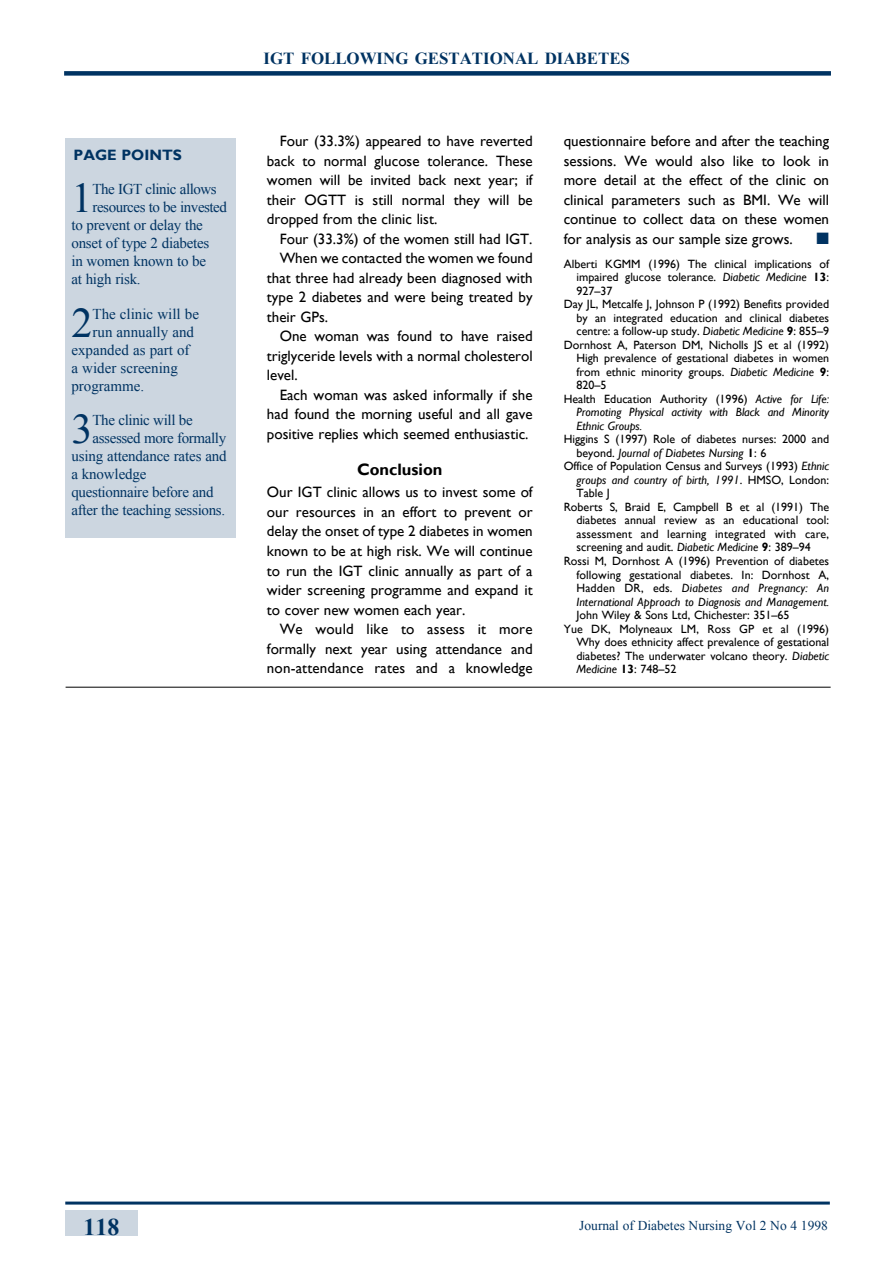
<style>
.page{position:relative;width:893px;height:1263px;background:#fff}
.page>*{position:absolute;margin:0;border:0;box-sizing:border-box;transform-origin:0 0}
.t1{font:42.15px "Times New Roman";color:#003362}
.t2{font:700 24px "Times New Roman";color:#003362}
.t3{font:700 16.8px "Times New Roman";color:#003362}
.t4{font:700 16.5px "Gill Sans";color:#000}
.t5{font:16.5px "Zapf Dingbats ITC";color:#003362}
.t6{font:15px/19.5px "Gill Sans";color:#000;text-align:justify}
.t7{font:15px "Times New Roman";letter-spacing:-.015em;color:#003362}
.t8{font:700 15px "Gill Sans";color:#003362}
.t9{font:13.5px "Times New Roman";color:#003362}
.t10{font:12px "Gill Sans";color:#000}
.t11{font:italic 12px "Gill Sans";color:#000}
.s1{font-style:italic}
.s2{font-weight:700}
.s3{font-style:normal}
.s4{font-weight:700;font-style:normal}
</style>
<div class="page">
<div style="left:64px;top:71px;width:767px;height:5px;background:#003362"></div>
<div style="left:65px;top:1210px;width:73px;height:26px;background:#ccd6e0"></div>
<hr style="left:65px;top:1201px;width:765px;height:3px;background:#003362">
<div style="left:65px;top:138px;width:170px;height:399px;background:#ccd6e0"></div>
<hr style="left:66px;top:687px;width:765px;height:1px;background:#000">
<p class="t8" style="left:74px;top:146px;width:12px">Pag</p>
<p class="t8" style="left:107px;top:146px;width:76px">e poi nts</p>
<h1 class="t1" style="left:71px;top:170px;width:23px">1</h1>
<p class="t7" style="left:93px;top:179px;width:126px">The IGT clinic allows</p>
<p class="t7" style="left:93px;top:197px;width:136px">resources to be invested</p>
<p class="t7" style="left:71px;top:215px;width:133px">to prevent or delay the</p>
<p class="t7" style="left:71px;top:233px;width:139px">onset of type 2 diabetes</p>
<p class="t7" style="left:71px;top:251px;width:136px">in women known to be</p>
<p class="t7" style="left:71px;top:269px;width:71px">at high risk.</p>
<h1 class="t1" style="left:71px;top:294px;width:23px">2</h1>
<p class="t7" style="left:93px;top:304px;width:108px">The clinic will be</p>
<p class="t7" style="left:93px;top:322px;width:103px">run annually and</p>
<p class="t7" style="left:71px;top:340px;width:120px">expanded as part of</p>
<p class="t7" style="left:71px;top:358px;width:108px">a wider screening</p>
<p class="t7" style="left:71px;top:376px;width:74px">programme.</p>
<h1 class="t1" style="left:71px;top:401px;width:23px">3</h1>
<p class="t7" style="left:93px;top:410px;width:102px">The clinic will be</p>
<p class="t7" style="left:93px;top:428px;width:135px">assessed more formally</p>
<p class="t7" style="left:71px;top:446px;width:157px">using attendance rates and</p>
<p class="t7" style="left:71px;top:464px;width:77px">a knowledge</p>
<p class="t7" style="left:71px;top:482px;width:144px">questionnaire before and</p>
<p class="t7" style="left:71px;top:500px;width:155px">after the teaching sessions.</p>
<p class="t3" style="left:264px;top:47px;width:368px">IGT FOLLOWING GESTATIONAL DIABETES</p>
<p class="t6" style="left:267px;top:131px;width:267px;text-indent:13px">Four (33.3%) appeared to have reverted back to normal glucose tolerance. These women will be invited back next year; if their OGTT is still normal they will be dropped from the clinic list.</p>
<p class="t6" style="left:280px;top:229px;width:254px">Four (33.3%) of the women still had IGT.</p>
<p class="t6" style="left:280px;top:248px;width:255px">When we contacted the women we found</p>
<p class="t6" style="left:267px;top:268px;width:267px">that three had already been diagnosed with</p>
<p class="t6" style="left:267px;top:287px;width:267px">type 2 diabetes and were being treated by</p>
<p class="t6" style="left:267px;top:307px;width:63px">their GPs.</p>
<p class="t6" style="left:280px;top:326px;width:255px">One woman was found to have raised</p>
<p class="t6" style="left:267px;top:346px;width:267px">triglyceride levels with a normal cholesterol</p>
<p class="t6" style="left:267px;top:365px;width:32px">level.</p>
<p class="t6" style="left:280px;top:385px;width:254px">Each woman was asked informally if she</p>
<p class="t6" style="left:267px;top:404px;width:267px">had found the morning useful and all gave</p>
<p class="t6" style="left:267px;top:424px;width:263px">positive replies which seemed enthusiastic.</p>
<p class="t4" style="left:357px;top:459px;width:87px">Conclusion</p>
<p class="t6" style="left:267px;top:482px;width:267px">Our IGT clinic allows us to invest some of our resources in an effort to prevent or delay the onset of type 2 diabetes in women known to be at high risk. We will continue to run the IGT clinic annually as part of a wider screening programme and expand it to cover new women each year.</p>
<p class="t6" style="left:267px;top:619px;width:267px;text-indent:13px">We would like to assess it more formally next year using attendance and non-attendance rates and a knowledge</p>
<p class="t6" style="left:564px;top:131px;width:267px">questionnaire before and after the teaching sessions. We would also like to look in more detail at the effect of the clinic on clinical parameters such as BMI. We will continue to collect data on these women for analysis as our sample size grows.</p>
<p class="t5" style="left:817px;top:230px;width:14px">■</p>
<p class="t10" style="left:564px;top:257px;width:267px">Alberti KGMM (1996) The clinical implications of</p>
<p class="t10" style="left:576px;top:270px;width:254px">impaired glucose tolerance. <span class="s1">Diabetic Medicine</span> <span class="s2">13</span>:</p>
<p class="t10" style="left:576px;top:284px;width:37px">927–37</p>
<p class="t10" style="left:564px;top:297px;width:267px">Day JL, Metcalfe J, Johnson P (1992) Benefits provided</p>
<p class="t10" style="left:576px;top:311px;width:254px">by an integrated education and clinical diabetes</p>
<p class="t10" style="left:576px;top:324px;width:254px">centre: a follow-up study. <span class="s1">Diabetic Medicine</span> <span class="s2">9</span>: 855–9</p>
<p class="t10" style="left:564px;top:338px;width:267px">Dornhost A, Paterson DM, Nicholls JS et al (1992)</p>
<p class="t10" style="left:576px;top:351px;width:254px">High prevalence of gestational diabetes in women</p>
<p class="t10" style="left:576px;top:365px;width:254px">from ethnic minority groups. <span class="s1">Diabetic Medicine</span> <span class="s2">9</span>:</p>
<p class="t10" style="left:576px;top:378px;width:31px">820–5</p>
<p class="t10" style="left:564px;top:392px;width:267px">Health Education Authority (1996) <span class="s1">Active for Life:</span></p>
<p class="t11" style="left:576px;top:405px;width:254px">Promoting Physical activity with Black and Minority</p>
<p class="t11" style="left:576px;top:419px;width:67px">Ethnic Groups.</p>
<p class="t10" style="left:564px;top:432px;width:267px">Higgins S (1997) Role of diabetes nurses: 2000 and</p>
<p class="t11" style="left:576px;top:446px;width:191px"><span class="s3">beyond.</span> Journal of Diabetes Nursing <span class="s4">1</span><span class="s3">: 6</span></p>
<p class="t10" style="left:564px;top:459px;width:267px">Office of Population Census and Surveys (1993) <span class="s1">Ethnic</span></p>
<p class="t11" style="left:576px;top:473px;width:254px">groups and country of birth, 1991<span class="s3">. HMSO, London:</span></p>
<p class="t10" style="left:576px;top:486px;width:35px">Table J</p>
<p class="t10" style="left:564px;top:500px;width:267px">Roberts S, Braid E, Campbell B et al (1991) The</p>
<p class="t10" style="left:576px;top:513px;width:254px">diabetes annual review as an educational tool:</p>
<p class="t10" style="left:576px;top:527px;width:254px">assessment and learning integrated with care,</p>
<p class="t10" style="left:576px;top:540px;width:236px">screening and audit. <span class="s1">Diabetic Medicine</span> <span class="s2">9</span>: 389–94</p>
<p class="t10" style="left:564px;top:554px;width:267px">Rossi M, Dornhost A (1996) Prevention of diabetes</p>
<p class="t10" style="left:576px;top:567px;width:254px">following gestational diabetes. In: Dornhost A,</p>
<p class="t11" style="left:576px;top:581px;width:254px"><span class="s3">Hadden DR, eds.</span> Diabetes and Pregnancy: An</p>
<p class="t11" style="left:576px;top:594px;width:254px">International Approach to Diagnosis and Management.</p>
<p class="t10" style="left:576px;top:608px;width:215px">John Wiley &amp; Sons Ltd, Chichester: 351–65</p>
<p class="t10" style="left:564px;top:621px;width:267px">Yue DK, Molyneaux LM, Ross GP et al (1996)</p>
<p class="t10" style="left:576px;top:635px;width:254px">Why does ethnicity affect prevalence of gestational</p>
<p class="t10" style="left:576px;top:648px;width:254px">diabetes? The underwater volcano theory. <span class="s1">Diabetic</span></p>
<p class="t11" style="left:576px;top:662px;width:101px">Medicine <span class="s4">13</span><span class="s3">: 748–52</span></p>
<h2 class="t2" style="left:83px;top:1210px;width:37px">118</h2>
<p class="t9" style="left:579px;top:1217px;width:250px">Journal of Diabetes Nursing Vol 2 No 4 1998</p>
</div>
